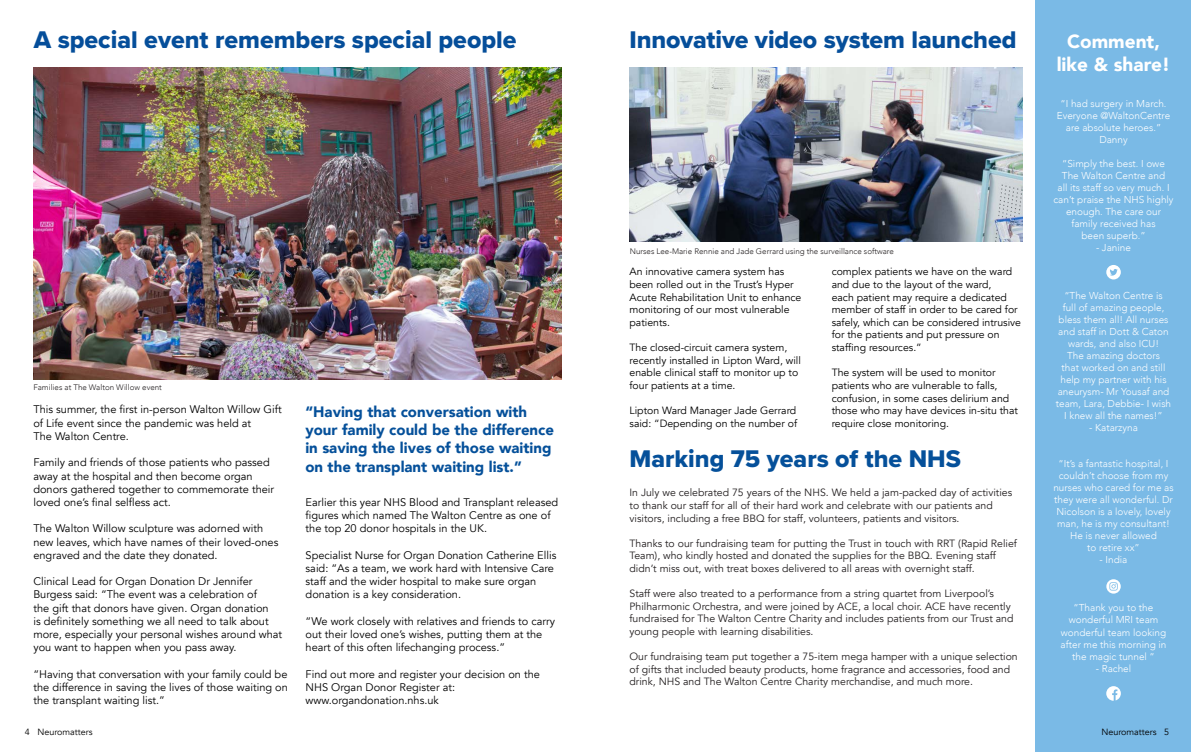
<style>
.page{position:relative;width:1191px;height:752px;background:#fff}
.page>*{position:absolute;margin:0;border:0;box-sizing:border-box;transform-origin:0 0}
.t1{font:25px "Proxima Nova Extrabld";color:#054e9a}
.t2{font:25px "Proxima Nova Extrabld";color:#05509a}
.t3{font:900 19px/22.8px "Avenir";color:#fff;text-align:center}
.t4{font:900 15px/18px "Avenir";color:#05509a}
.t5{font:11px/13.2px "Avenir";color:#000101}
.t6{font:10.5px/12.6px "Avenir";color:#231f20}
.t7{font:10.5px/12.6px "Avenir";color:#000101}
.t8{font:300 10px/12px "Avenir";color:#fff;text-align:center}
.t9{font:9px "Avenir";color:#000}
.t10{font:300 8px "Avenir";color:#231f20}
</style>
<div class="page">
<img style="left:630px;top:67px;width:392px;height:174px">
<div style="left:1035px;top:0;width:156px;height:751px;background:#7abae6"></div>
<img style="left:33px;top:67px;width:528px;height:312px">
<svg style="left:1106px;top:686px;width:14px;height:14px"></svg>
<svg style="left:1106px;top:265px;width:14px;height:14px"></svg>
<svg style="left:1106px;top:579px;width:14px;height:14px"></svg>
<h1 class="t1" style="left:34px;top:21px;width:484px">A special event remembers special people</h1>
<p class="t10" style="left:33px;top:383px;width:130px">Families at The Walton Willow event</p>
<p class="t5" style="left:33px;top:403px;width:250px">This summer, the first in-person Walton Willow Gift of Life event since the pandemic was held at<br>The Walton Centre.</p>
<p class="t5" style="left:33px;top:456px;width:242px">Family and friends of those patients who passed away at the hospital and then become organ donors gathered together to commemorate their loved one’s final selfless act.</p>
<p class="t5" style="left:33px;top:522px;width:246px">The Walton Willow sculpture was adorned with new leaves, which have names of their loved-ones engraved and the date they donated.</p>
<p class="t5" style="left:33px;top:574px;width:250px">Clinical Lead for Organ Donation Dr Jennifer Burgess said: “The event was a celebration of<br>the gift that donors have given. Organ donation<br>is definitely something we all need to talk about more, especially your personal wishes around what you want to happen when you pass away.</p>
<p class="t5" style="left:33px;top:667px;width:256px;text-align:justify">“Having that conversation with your family could be the difference in saving the lives of those waiting on the transplant waiting list.”</p>
<h3 class="t4" style="left:305px;top:402px;width:250px">“Having that conversation with your family could be the difference in saving the lives of those waiting on the transplant waiting list.”</h3>
<p class="t5" style="left:306px;top:495px;width:254px">Earlier this year NHS Blood and Transplant released figures which named The Walton Centre as one of the top 20 donor hospitals in the UK.</p>
<p class="t5" style="left:306px;top:548px;width:252px">Specialist Nurse for Organ Donation Catherine Ellis said: “As a team, we work hard with Intensive Care staff and the wider hospital to make sure organ donation is a key consideration.</p>
<p class="t5" style="left:306px;top:614px;width:251px">“We work closely with relatives and friends to carry out their loved one’s wishes, putting them at the heart of this often lifechanging process.”</p>
<p class="t5" style="left:306px;top:667px;width:236px">Find out more and register your decision on the<br>NHS Organ Donor Register at: www.organdonation.nhs.uk</p>
<h1 class="t1" style="left:629px;top:21px;width:388px">Innovative video system launched</h1>
<p class="t10" style="left:630px;top:246px;width:265px">Nurses Lee-Marie Rennie and Jade Gerrard using the surveillance software</p>
<p class="t7" style="left:629px;top:265px;width:173px">An innovative camera system has been rolled out in the Trust’s Hyper<br>Acute Rehabilitation Unit to enhance monitoring of our most vulnerable patients.</p>
<p class="t7" style="left:629px;top:341px;width:173px">The closed-circuit camera system, recently installed in Lipton Ward, will enable clinical staff to monitor up to four patients at a time.</p>
<p class="t7" style="left:629px;top:404px;width:169px">Lipton Ward Manager Jade Gerrard said: “Depending on the number of</p>
<p class="t7" style="left:831px;top:265px;width:191px">complex patients we have on the ward and due to the layout of the ward,<br>each patient may require a dedicated member of staff in order to be cared for safely, which can be considered intrusive for the patients and put pressure on staffing resources.”</p>
<p class="t7" style="left:831px;top:366px;width:188px">The system will be used to monitor patients who are vulnerable to falls, confusion, in some cases delirium and those who may have devices in-situ that require close monitoring.</p>
<h1 class="t2" style="left:629px;top:439px;width:333px">Marking 75 years of the NHS</h1>
<p class="t6" style="left:629px;top:486px;width:384px">In July we celebrated 75 years of the NHS. We held a jam-packed day of activities to thank our staff for all of their hard work and celebrate with our patients and visitors, including a free BBQ for staff, volunteers, patients and visitors.</p>
<p class="t6" style="left:629px;top:536px;width:389px">Thanks to our fundraising team for putting the Trust in touch with RRT (Rapid Relief<br>Team), who kindly hosted and donated the supplies for the BBQ. Evening staff didn’t miss out, with treat boxes delivered to all areas with overnight staff.</p>
<p class="t6" style="left:629px;top:587px;width:385px">Staff were also treated to a performance from a string quartet from Liverpool’s Philharmonic Orchestra, and were joined by ACE, a local choir. ACE have recently fundraised for The Walton Centre Charity and includes patients from our Trust and young people with learning disabilities.</p>
<p class="t6" style="left:629px;top:650px;width:390px">Our fundraising team put together a 75-item mega hamper with a unique selection of gifts that included beauty products, home fragrance and accessories, food and drink, NHS and The Walton Centre Charity merchandise, and much more.</p>
<h2 class="t3" style="left:1056px;top:30px;width:115px">Comment, like &amp; share!</h2>
<p class="t8" style="left:1056px;top:97px;width:115px">“I had surgery in March.<br>Everyone @WaltonCentre are absolute heroes.”<br>Danny</p>
<p class="t8" style="left:1053px;top:157px;width:122px">“Simply the best. I owe<br>The Walton Centre and<br>all its staff so very much. I can’t praise the NHS highly enough. The care our family received has<br>been superb.”</p>
<p class="t8" style="left:1096px;top:241px;width:37px">- Janine</p>
<p class="t8" style="left:1056px;top:289px;width:117px">“The Walton Centre is<br>full of amazing people, bless them all! All nurses and staff in Dott &amp; Caton wards, and also ICU!<br>The amazing doctors<br>that worked on and still help my partner with his aneurysm- Mr Yousaf and team, Lara, Debbie- I wish<br>I knew all the names!”</p>
<p class="t8" style="left:1089px;top:421px;width:50px">- Katarzyna</p>
<p class="t8" style="left:1053px;top:457px;width:122px">“It’s a fantastic hospital, I couldn’t choose from my nurses who cared for me as they were all wonderful. Dr<br>Nicolson is a lovely, lovely man, he is my consultant!<br>He is never allowed<br>to retire xx”</p>
<p class="t8" style="left:1099px;top:553px;width:29px">- India</p>
<p class="t8" style="left:1060px;top:601px;width:107px">“Thank you to the wonderful MRI team wonderful team looking after me this morning in the magic tunnel “</p>
<p class="t8" style="left:1095px;top:661px;width:37px">- Rachel</p>
<p class="t9" style="left:25px;top:726px;width:69px">4 Neuromatters</p>
<p class="t9" style="left:1101px;top:726px;width:69px">Neuromatters 5</p>
</div>
